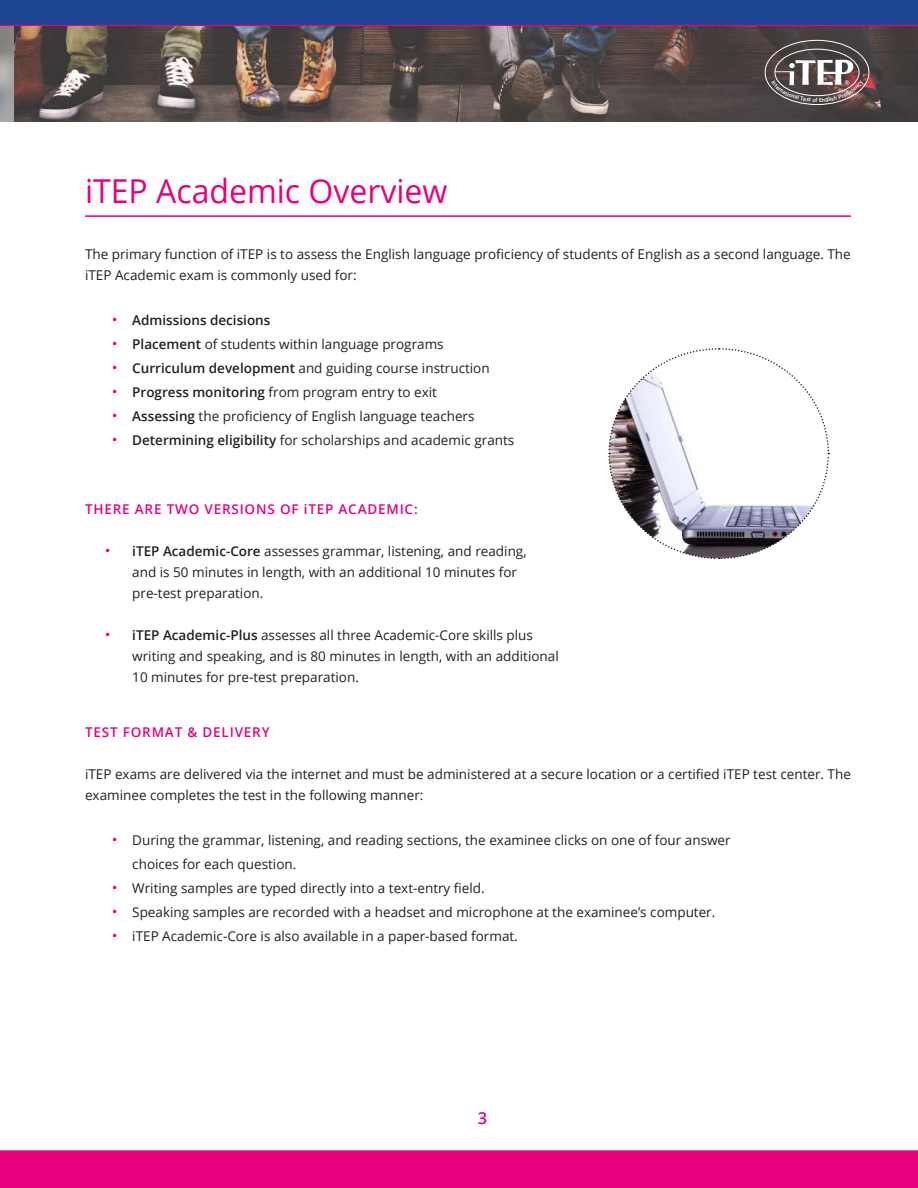
<style>
.page{position:relative;width:918px;height:1188px;background:#fff}
.page>*{position:absolute;margin:0;border:0;box-sizing:border-box;transform-origin:0 0}
.t1{font:33px "Open Sans";color:#e6007e}
.t2{font:600 16.5px "Open Sans";color:#e6007e}
.t3{font:13.5px/21px "Open Sans";color:#231f20}
.t4{font:600 13.5px "Open Sans";letter-spacing:.06em;color:#e6007e}
.t5{font:600 13.5px "Open Sans";color:#231f20}
.t6{font:6.6px "Roboto";color:#fff}
.s1{font-family:"Roboto";font-weight:500;font-size:15px;color:#e6007e}
.s2{font-weight:600}
</style>
<div class="page">
<div style="left:0;top:1150px;width:918px;height:38px;background:#e6007e"></div>
<svg style="left:0;top:0;width:918px;height:26px;background:#264190"></svg>
<img style="left:14px;top:26px;width:904px;height:96px">
<hr style="left:85px;top:215px;width:766px;height:2px;background:#e6007e">
<svg style="left:608px;top:348px;width:222px;height:212px"></svg>
<svg style="left:765px;top:40px;width:104px;height:65px;background:#6f6362"></svg>
<h1 class="t1" style="left:85px;top:169px;width:364px">iTEP Academic Overview</h1>
<p class="t6" style="left:844px;top:78px;width:7px">®</p>
<p class="t3" style="left:85px;top:243px;width:767px">The primary function of iTEP is to assess the English language proficiency of students of English as a second language. The iTEP Academic exam is commonly used for:</p>
<p class="t5" style="left:112px;top:311px;width:160px"><span class="s1">•</span> Admissions decisions</p>
<p class="t3" style="left:112px;top:333px;width:333px"><span class="s1">•</span> <span class="s2">Placement</span> of students within language programs</p>
<p class="t3" style="left:112px;top:357px;width:379px"><span class="s1">•</span> <span class="s2">Curriculum development</span> and guiding course instruction</p>
<p class="t3" style="left:112px;top:381px;width:327px"><span class="s1">•</span> <span class="s2">Progress monitoring</span> from program entry to exit</p>
<p class="t3" style="left:112px;top:405px;width:364px"><span class="s1">•</span> <span class="s2">Assessing</span> the proficiency of English language teachers</p>
<p class="t3" style="left:112px;top:429px;width:404px"><span class="s1">•</span> <span class="s2">Determining eligibility</span> for scholarships and academic grants</p>
<p class="t4" style="left:85px;top:500px;width:334px">THERE ARE TWO VERSIONS OF iTEP ACADEMIC:</p>
<p class="t3" style="left:132px;top:540px;width:396px;text-indent:-27px"><span class="s1">•</span> <span class="s2">iTEP Academic-Core</span> assesses grammar, listening, and reading, and is 50 minutes in length, with an additional 10 minutes for pre-test preparation.</p>
<p class="t3" style="left:132px;top:624px;width:428px;text-indent:-27px"><span class="s1">•</span> <span class="s2">iTEP Academic-Plus</span> assesses all three Academic-Core skills plus writing and speaking, and is 80 minutes in length, with an additional<br>10 minutes for pre-test preparation.</p>
<p class="t4" style="left:85px;top:723px;width:186px">TEST FORMAT &amp; DELIVERY</p>
<p class="t3" style="left:85px;top:764px;width:767px">iTEP exams are delivered via the internet and must be administered at a secure location or a certified iTEP test center. The examinee completes the test in the following manner:</p>
<p class="t3" style="left:132px;top:828px;width:600px;line-height:24px;text-indent:-20px"><span class="s1">•</span> During the grammar, listening, and reading sections, the examinee clicks on one of four answer choices for each question.</p>
<p class="t3" style="left:112px;top:878px;width:374px"><span class="s1">•</span> Writing samples are typed directly into a text-entry field.</p>
<p class="t3" style="left:112px;top:902px;width:605px"><span class="s1">•</span> Speaking samples are recorded with a headset and microphone at the examinee’s computer.</p>
<p class="t3" style="left:112px;top:926px;width:407px"><span class="s1">•</span> iTEP Academic-Core is also available in a paper-based format.</p>
<p class="t2" style="left:478px;top:1107px;width:11px">3</p>
</div>
